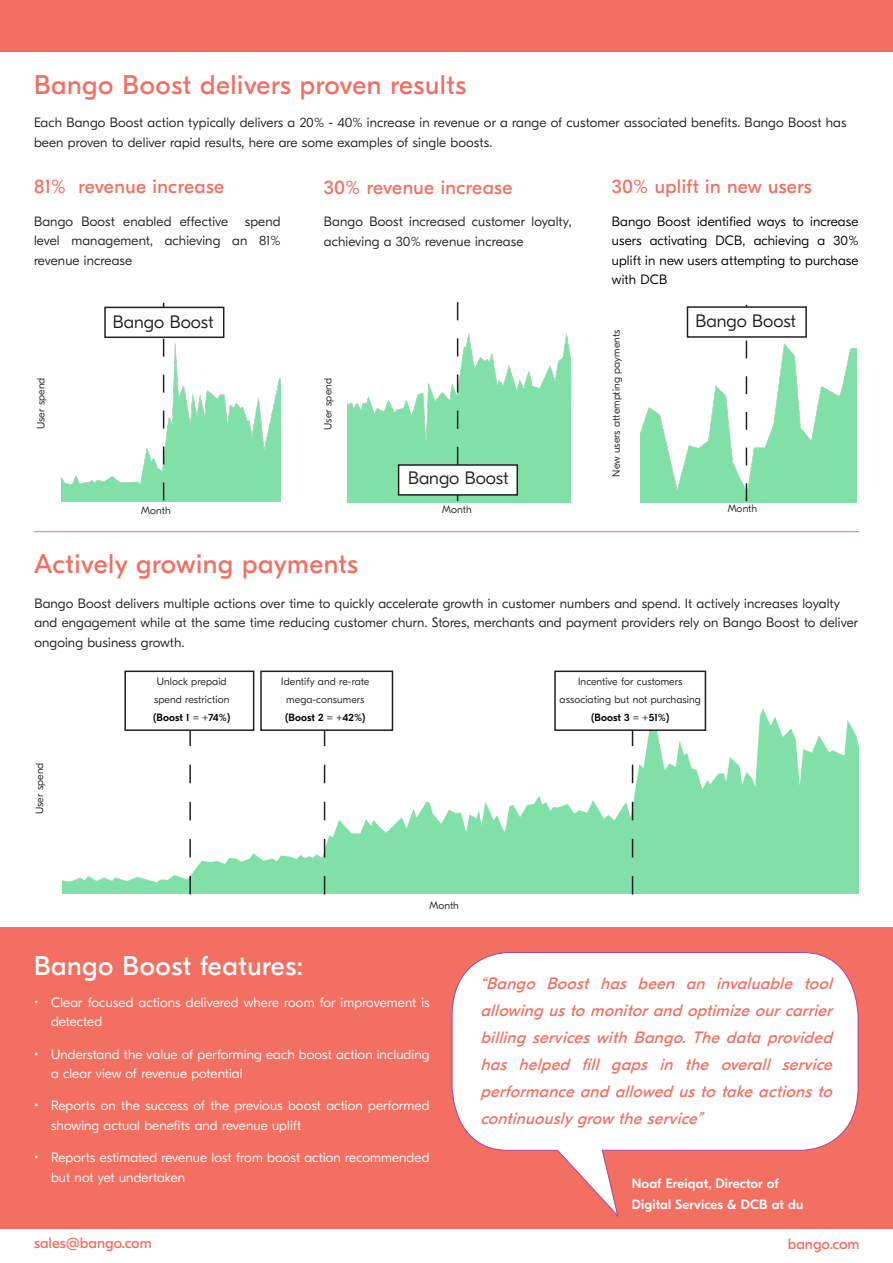
<style>
.page{position:relative;width:893px;height:1263px;background:#fff}
.page>*{position:absolute;margin:0;border:0;box-sizing:border-box;transform-origin:0 0}
.Boost_sub_left{font:27px "GT Eesti Pro Display";letter-spacing:.02em;color:#f26f62}
.Boost_sub_left-2{font:27px "GT Eesti Pro Display";letter-spacing:.02em;color:#fff}
.Charts_titles{font:19.5px "GT Eesti Pro Display";letter-spacing:.02em;color:#f26f62}
.t1{font:300 18px "GT Eesti Pro Display";color:#231f20}
.Charts_titles-2{font:italic 16.5px/27px "GT Eesti Pro Display";color:#f26f62;text-align:justify}
.t2{font:15px "GT Eesti Pro Display";color:#f26f62}
.Data_sheet_body{font:300 13.5px/19.5px "GT Eesti Pro Display";letter-spacing:.01em;color:#231f20}
.t3{font:300 13.5px/19.5px "GT Eesti Pro Display";letter-spacing:.01em;color:#fff}
.Data_sheet_body-2{font:300 13.5px/19.5px "GT Eesti Pro Display";letter-spacing:.01em;color:#000;text-align:justify}
.Data_sheet_body-3{font:500 13.5px/21px "GT Eesti Pro Display";letter-spacing:.01em;color:#fff}
.Data_sheet_body-4{font:300 10.5px "GT Eesti Pro Display";letter-spacing:.01em;color:#231f20}
.Data_sheet_body-5{font:500 10.5px "GT Eesti Pro Display";letter-spacing:.01em;color:#000001}
</style>
<div class="page">
<div style="left:0;top:928px;width:893px;height:301px;background:#f26f62"></div>
<div style="left:0;top:0;width:893px;height:52px;background:#f26f62"></div>
<img style="left:62px;top:695px;width:796px;height:198px">
<svg style="left:189px;top:731px;width:2px;height:163px"></svg>
<svg style="left:324px;top:731px;width:1px;height:163px"></svg>
<svg style="left:632px;top:731px;width:1px;height:163px"></svg>
<div style="left:261px;top:671px;width:131px;height:59px;background:#fff"></div>
<div style="left:260px;top:670px;width:133px;height:61px;border:2px solid #231f20"></div>
<div style="left:125px;top:671px;width:129px;height:59px;background:#fff"></div>
<div style="left:124px;top:670px;width:130px;height:61px;border:2px solid #231f20"></div>
<div style="left:555px;top:671px;width:150px;height:59px;background:#fff"></div>
<div style="left:554px;top:670px;width:152px;height:61px;border:2px solid #231f20"></div>
<svg style="left:451px;top:952px;width:408px;height:265px"></svg>
<img style="left:61px;top:302px;width:219px;height:199px">
<svg style="left:163px;top:303px;width:1px;height:197px"></svg>
<div style="left:105px;top:307px;width:119px;height:30px;background:#fff"></div>
<div style="left:104px;top:307px;width:120px;height:31px;border:2px solid #231f20"></div>
<hr style="left:34px;top:531px;width:825px;height:1px;background:#f26f62">
<img style="left:347px;top:302px;width:224px;height:200px">
<svg style="left:457px;top:302px;width:1px;height:199px"></svg>
<div style="left:399px;top:465px;width:118px;height:30px;background:#fff"></div>
<div style="left:398px;top:464px;width:120px;height:32px;border:2px solid #231f20"></div>
<img style="left:640px;top:304px;width:217px;height:198px">
<svg style="left:746px;top:305px;width:1px;height:196px"></svg>
<div style="left:687px;top:307px;width:119px;height:30px;background:#fff"></div>
<div style="left:687px;top:306px;width:120px;height:32px;border:2px solid #231f20"></div>
<p class="Boost_sub_left" style="left:34px;top:71px;width:434px">Bango Boost delivers proven results</p>
<p class="Data_sheet_body" style="left:34px;top:113px;width:814px">Each Bango Boost action typically delivers a 20% - 40% increase in revenue or a range of customer associated benefits. Bango Boost has been proven to deliver rapid results, here are some examples of single boosts.</p>
<p class="Charts_titles" style="left:34px;top:176px;width:192px">81% revenue increase</p>
<p class="Data_sheet_body" style="left:34px;top:212px;width:248px;text-align:justify">Bango Boost enabled effective spend level management, achieving an 81% revenue increase</p>
<p class="Charts_titles" style="left:324px;top:177px;width:190px">30% revenue increase</p>
<p class="Data_sheet_body" style="left:324px;top:212px;width:249px">Bango Boost increased customer loyalty, achieving a 30% revenue increase</p>
<p class="Charts_titles" style="left:612px;top:176px;width:201px">30% uplift in new users</p>
<p class="Data_sheet_body-2" style="left:612px;top:212px;width:248px">Bango Boost identified ways to increase users activating DCB, achieving a 30% uplift in new users attempting to purchase with DCB</p>
<p class="Data_sheet_body-4" style="left:35px;top:429px;width:53px;rotate:-90deg">User spend</p>
<p class="t1" style="left:113px;top:311px;width:102px">Bango Boost</p>
<p class="Data_sheet_body-4" style="left:322px;top:430px;width:53px;rotate:-90deg">User spend</p>
<p class="t1" style="left:408px;top:468px;width:102px">Bango Boost</p>
<p class="Data_sheet_body-4" style="left:611px;top:477px;width:149px;rotate:-90deg">New users attempting payments</p>
<p class="t1" style="left:695px;top:311px;width:102px">Bango Boost</p>
<p class="Data_sheet_body-4" style="left:141px;top:504px;width:31px">Month</p>
<p class="Data_sheet_body-4" style="left:442px;top:503px;width:31px">Month</p>
<p class="Data_sheet_body-4" style="left:728px;top:503px;width:31px">Month</p>
<p class="Boost_sub_left" style="left:34px;top:549px;width:326px">Actively growing payments</p>
<p class="Data_sheet_body" style="left:34px;top:594px;width:825px">Bango Boost delivers multiple actions over time to quickly accelerate growth in customer numbers and spend. It actively increases loyalty and engagement while at the same time reducing customer churn. Stores, merchants and payment providers rely on Bango Boost to deliver ongoing business growth.</p>
<p class="Data_sheet_body-4" style="left:34px;top:814px;width:53px;rotate:-90deg">User spend</p>
<p class="Data_sheet_body-4" style="left:157px;top:675px;width:71px">Unlock prepaid</p>
<p class="Data_sheet_body-4" style="left:154px;top:693px;width:77px">spend restriction</p>
<p class="Data_sheet_body-5" style="left:153px;top:711px;width:79px">(Boost 1 = +74%)</p>
<p class="Data_sheet_body-4" style="left:281px;top:675px;width:90px">Identify and re-rate</p>
<p class="Data_sheet_body-4" style="left:286px;top:693px;width:80px">mega-consumers</p>
<p class="Data_sheet_body-5" style="left:285px;top:711px;width:82px">(Boost 2 = +42%)</p>
<p class="Data_sheet_body-4" style="left:578px;top:675px;width:106px">Incentive for customers</p>
<p class="Data_sheet_body-4" style="left:560px;top:693px;width:143px">associating but not purchasing</p>
<p class="Data_sheet_body-5" style="left:591px;top:711px;width:80px">(Boost 3 = +51%)</p>
<p class="Data_sheet_body-4" style="left:429px;top:900px;width:31px">Month</p>
<p class="Boost_sub_left-2" style="left:34px;top:950px;width:270px">Bango Boost features:</p>
<p class="t3" style="left:51px;top:993px;width:380px;text-indent:-17px">• Clear focused actions delivered where room for improvement is detected</p>
<p class="t3" style="left:51px;top:1044px;width:380px;text-indent:-17px">• Understand the value of performing each boost action including a clear view of revenue potential</p>
<p class="t3" style="left:51px;top:1096px;width:380px;text-indent:-17px">• Reports on the success of the previous boost action performed showing actual benefits and revenue uplift</p>
<p class="t3" style="left:51px;top:1148px;width:380px;text-indent:-17px">• Reports estimated revenue lost from boost action recommended but not yet undertaken</p>
<p class="Charts_titles-2" style="left:480px;top:971px;width:358px">“Bango Boost has been an invaluable tool allowing usto monitorand optimize ourcarrier billing services with Bango. The data provided has helped fill gaps in the overall service performance and allowed us to take actions to continuouslygrow the service”</p>
<p class="Data_sheet_body-3" style="left:632px;top:1174px;width:173px">Noaf Ereiqat, Director of<br>Digital Services &amp; DCB at du</p>
<p class="t2" style="left:34px;top:1235px;width:119px">sales@bango.com</p>
<p class="t2" style="left:788px;top:1236px;width:73px">bango.com</p>
</div>
